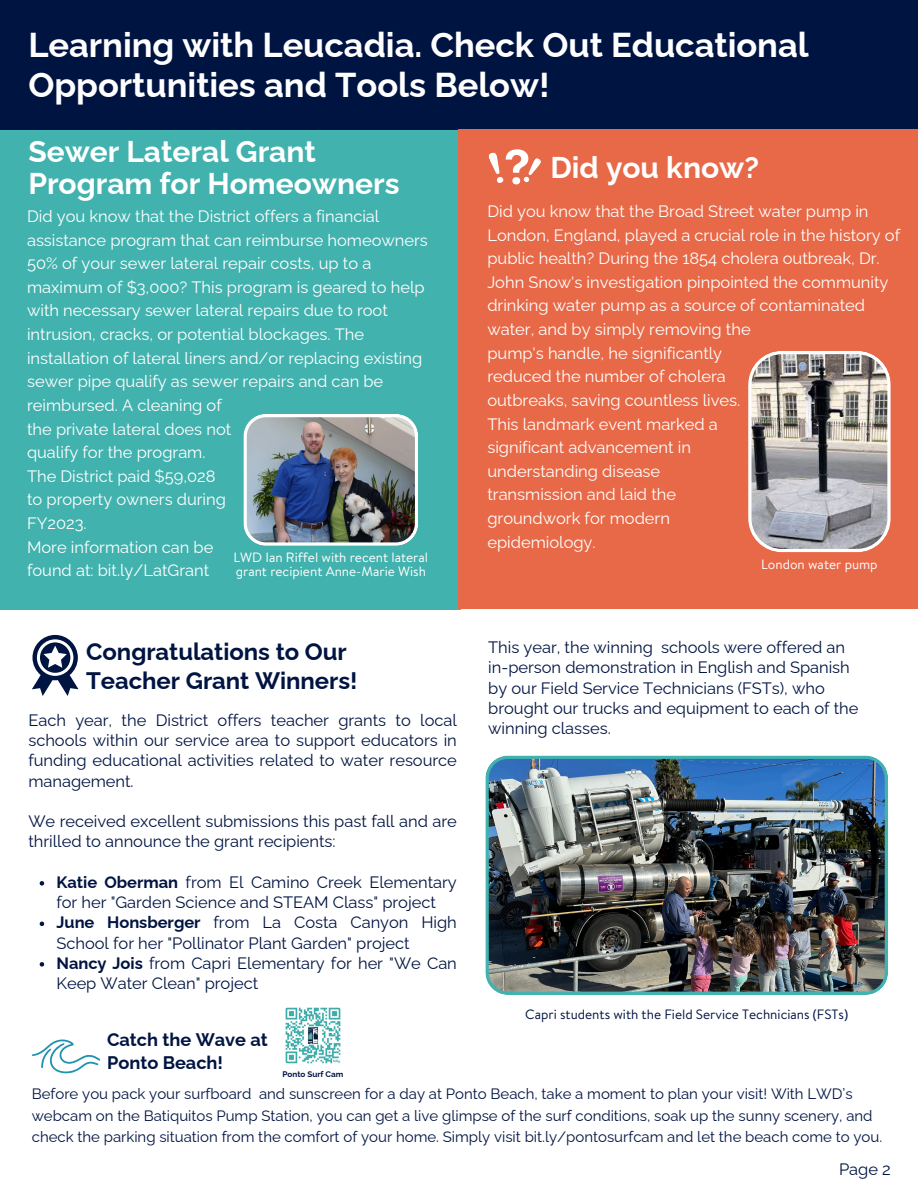
<style>
.page{position:relative;width:918px;height:1188px;background:#fff}
.page>*{position:absolute;margin:0;border:0;box-sizing:border-box;transform-origin:0 0}
.t1{font:700 34.5px/40.5px "Raleway";color:#fff}
.t2{font:700 30px/31.5px "Raleway";color:#fff}
.t3{font:700 23.85px/29.4px "Raleway";color:#001442}
.t4{font:700 18.15px/22.5px "Raleway";color:#001442}
.t5{font:16.5px/23.7px "Raleway";color:#fff}
.t6{font:16.5px/20.2px "Raleway";color:#001442}
.t7{font:15px/21.3px "Raleway";color:#001442}
.t8{font:13.5px/13.5px "Hv D Trial Brandon Text";color:#fff}
.t9{font:13.5px "Hv D Trial Brandon Text";color:#001442}
.t10{font:700 8.1px "Raleway";color:#001442}
.s1{font-weight:700}
.s2{font-family:"Noto Sans"}
</style>
<div class="page">
<div style="left:0;top:0;width:918px;height:130px;background:#001442"></div>
<div style="left:0;top:130px;width:460px;height:479px;background:#42b2ae"></div>
<div style="left:459px;top:130px;width:459px;height:479px;background:#e76948"></div>
<svg style="left:488px;top:149px;width:53px;height:35px"></svg>
<svg style="left:748px;top:351px;width:143px;height:201px"></svg>
<img style="left:243px;top:414px;width:175px;height:131px">
<svg style="left:40px;top:881px;width:4px;height:5px"></svg>
<svg style="left:40px;top:922px;width:4px;height:4px"></svg>
<svg style="left:40px;top:962px;width:4px;height:5px"></svg>
<img style="left:485px;top:756px;width:403px;height:239px">
<svg style="left:32px;top:1039px;width:68px;height:35px"></svg>
<svg style="left:32px;top:635px;width:47px;height:61px"></svg>
<img style="left:279px;top:1002px;width:68px;height:67px;border-radius:23px">
<p class="t1" style="left:28px;top:24px;width:782px">Learning with Leucadia. Check Out Educational<br>Opportunities and Tools Below!</p>
<p class="t2" style="left:28px;top:136px;width:373px">Sewer Lateral Grant<br>Program for Homeowners</p>
<h1 class="t2" style="left:550px;top:152px;width:210px">Did you know?</h1>
<h5 class="t5" style="left:27px;top:204px;width:402px">Did you know that the District offers a financial assistance program that can reimburse homeowners 50% of your sewer lateral repair costs, up to a maximum of $3,000? This program is geared to help with necessary sewer lateral repairs due to root intrusion, cracks, or potential blockages. The installation of lateral liners and/or replacing existing sewer pipe qualify as sewer repairs and can be reimbursed. A cleaning of<br>the private lateral does not<br>qualify for the program.<br>The District paid $59,028<br>to property owners during<br>FY2023.<br>More information can be<br>found at: bit.ly/LatGrant</h5>
<p class="t5" style="left:487px;top:199px;width:414px">Did you know that the Broad Street water pump in London, England, played a crucial role in the history of public health? During the 1854 cholera outbreak, Dr.<br>John Snow's investigation pinpointed the community drinking water pump as a source of contaminated water, and by simply removing the<br>pump's handle, he significantly<br>reduced the number of cholera<br>outbreaks, saving countless lives.<br>This landmark event marked a<br>significant advancement in<br>understanding disease<br>transmission and laid the<br>groundwork for modern<br>epidemiology.</p>
<h2 class="t8" style="left:234px;top:550px;width:196px">LWD Ian Riffel with recent lateral grant recipient Anne-Marie Wish</h2>
<h5 class="t8" style="left:761px;top:557px;width:118px">London water pump</h5>
<p class="t3" style="left:86px;top:636px;width:273px">Congratulations to Our<br>Teacher Grant Winners!</p>
<p class="t6" style="left:28px;top:710px;width:430px;text-align:justify">Each year, the District offers teacher grants to local schools within our service area to support educators in funding educational activities related to water resource management.</p>
<p class="t6" style="left:28px;top:811px;width:430px">We received excellent submissions this past fall and are thrilled to announce the grant recipients:</p>
<p class="t6" style="left:56px;top:872px;width:402px"><span class="s1">Katie Oberman</span> from El Camino Creek Elementary for her "Garden Science and STEAM Class" project</p>
<h3 class="t6" style="left:56px;top:912px;width:402px"><span class="s1">June Honsberger</span> from La Costa Canyon High<br>School for her "Pollinator Plant Garden" project</h3>
<h5 class="t6" style="left:56px;top:953px;width:402px"><span class="s1">Nancy Jois</span> from Capri Elementary for her "We Can<br>Keep Water Clean" project</h5>
<p class="t6" style="left:488px;top:637px;width:372px">This year, the winning schools were offered an in-person demonstration in English and Spanish by our Field Service Technicians (FSTs), who brought our trucks and equipment to each of the winning classes.</p>
<p class="t9" style="left:525px;top:1004px;width:324px">Capri students with the Field Service Technicians <span class="s2">(</span>FSTs<span class="s2">)</span></p>
<p class="t4" style="left:107px;top:1029px;width:162px">Catch the Wave at<br>Ponto Beach!</p>
<p class="t7" style="left:32px;top:1084px;width:852px">Before you pack your surfboard and sunscreen for a day at Ponto Beach, take a moment to plan your visit! With LWD’s webcam on the Batiquitos Pump Station, you can get a live glimpse of the surf conditions, soak up the sunny scenery, and check the parking situation from the comfort of your home. Simply visit bit.ly/pontosurfcam and let the beach come to you.</p>
<h4 class="t10" style="left:282px;top:1069px;width:62px">Ponto Surf Cam</h4>
<p class="t6" style="left:839px;top:1159px;width:53px">Page 2</p>
</div>
